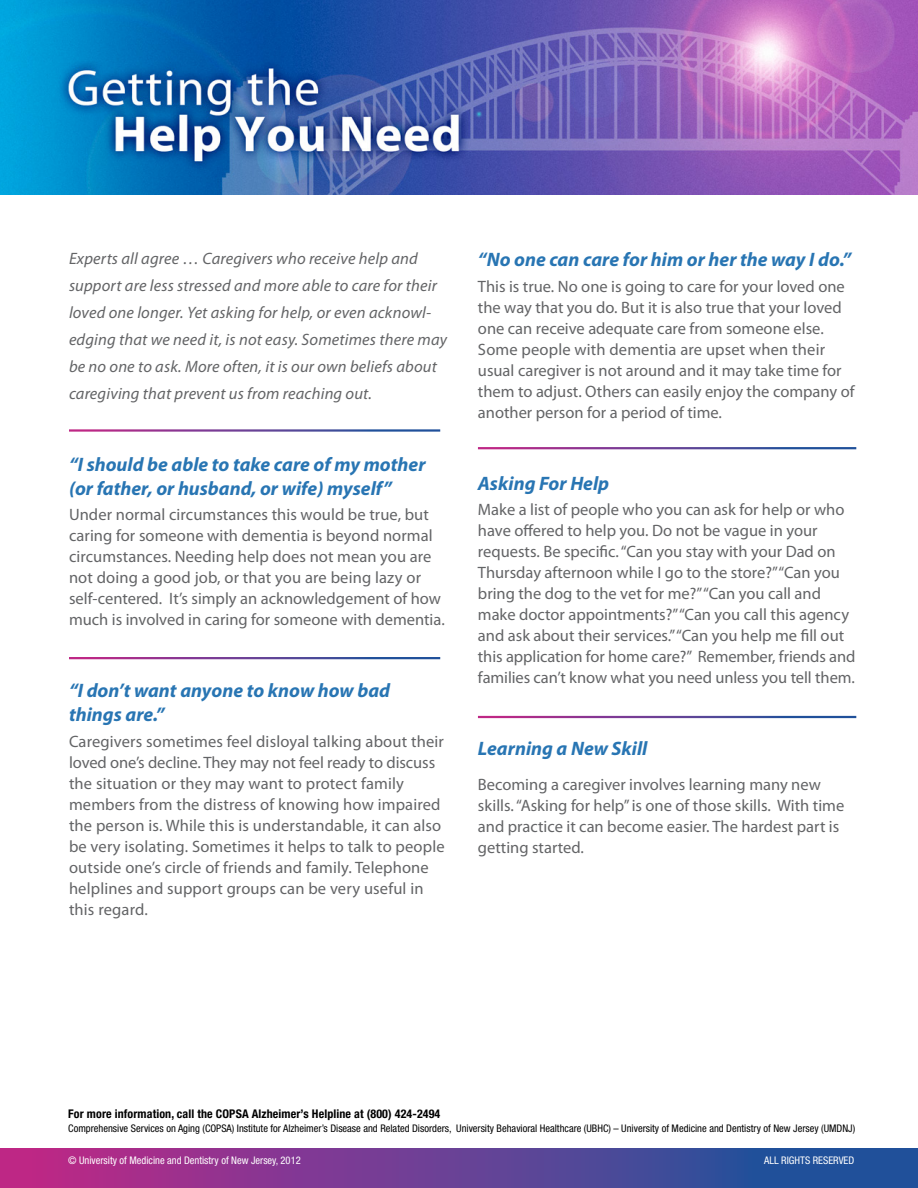
<style>
.page{position:relative;width:918px;height:1188px;background:#fff}
.page>*{position:absolute;margin:0;border:0;box-sizing:border-box;transform-origin:0 0}
.t1{font:italic 700 19.5px/24px "Myriad Pro";color:#2875b3}
.t2{font:16.5px/21px "Myriad Pro";color:#636466}
.t3{font:italic 16.5px/27px "Myriad Pro";letter-spacing:.01em;color:#636466}
.t4{font:700 condensed 12px "Helvetica Neue";letter-spacing:.01em;color:#000}
.t5{font:condensed 10.5px "Helvetica Neue";color:#000}
.t6{font:condensed 10.5px "Helvetica Neue";color:#fff}
</style>
<div class="page">
<div style="left:0;top:1148px;width:918px;height:40px;background:linear-gradient(to right,#c02889,#0e579e)"></div>
<img style="left:0;top:0;width:918px;height:195px">
<p class="t3" style="left:69px;top:245px;width:380px">Experts all agree … Caregivers who receive help and support are less stressed and more able to care for their loved one longer. Yet asking for help, or even acknowl&shy;edging that we need it, is not easy. Sometimes there may be no one to ask. More often, it is our own beliefs about caregiving that prevent us from reaching out.</p>
<p class="t1" style="left:69px;top:453px;width:358px">“I should be able to take care of my mother (or father, or husband, or wife) myself”</p>
<p class="t2" style="left:69px;top:505px;width:377px">Under normal circumstances this would be true, but caring for someone with dementia is beyond normal circumstances. Needing help does not mean you are not doing a good job, or that you are being lazy or self-centered. It’s simply an acknowledgement of how much is involved in caring for someone with dementia.</p>
<p class="t1" style="left:69px;top:679px;width:323px">“I don’t want anyone to know how bad things are.”</p>
<p class="t2" style="left:69px;top:731px;width:377px">Caregivers sometimes feel disloyal talking about their loved one’s decline. They may not feel ready to discuss the situation or they may want to protect family members from the distress of knowing how impaired the person is. While this is understandable, it can also be very isolating. Sometimes it helps to talk to people outside one’s circle of friends and family. Telephone helplines and support groups can be very useful in this regard.</p>
<p class="t1" style="left:478px;top:248px;width:375px">“No one can care for him or her the way I do.”</p>
<p class="t2" style="left:478px;top:276px;width:378px">This is true. No one is going to care for your loved one the way that you do. But it is also true that your loved one can receive adequate care from someone else.<br>Some people with dementia are upset when their usual caregiver is not around and it may take time for them to adjust. Others can easily enjoy the company of another person for a period of time.</p>
<p class="t1" style="left:478px;top:471px;width:133px">Asking For Help</p>
<p class="t2" style="left:478px;top:499px;width:379px">Make a list of people who you can ask for help or who have offered to help you. Do not be vague in your requests. Be specific. “Can you stay with your Dad on Thursday afternoon while I go to the store?” “Can you bring the dog to the vet for me?” “Can you call and make doctor appointments?” “Can you call this agency and ask about their services.” “Can you help me fill out this application for home care?” Remember, friends and families can’t know what you need unless you tell them.</p>
<p class="t1" style="left:478px;top:737px;width:171px">Learning a New Skill</p>
<p class="t2" style="left:478px;top:774px;width:368px">Becoming a caregiver involves learning many new skills. “Asking for help” is one of those skills. With time and practice it can become easier. The hardest part is getting started.</p>
<p class="t4" style="left:68px;top:1107px;width:374px">For more information, call the COPSA Alzheimer’s Helpline at (800) 424-2494</p>
<p class="t5" style="left:68px;top:1122px;width:789px">Comprehensive Services on Aging (COPSA) Institute for Alzheimer’s Disease and Related Disorders, University Behavioral Healthcare (UBHC) – University of Medicine and Dentistry of New Jersey (UMDNJ)</p>
<p class="t6" style="left:68px;top:1154px;width:234px">© University of Medicine and Dentistry of New Jersey, 2012</p>
<p class="t6" style="left:764px;top:1154px;width:92px">ALL RIGHTS RESERVED</p>
</div>
